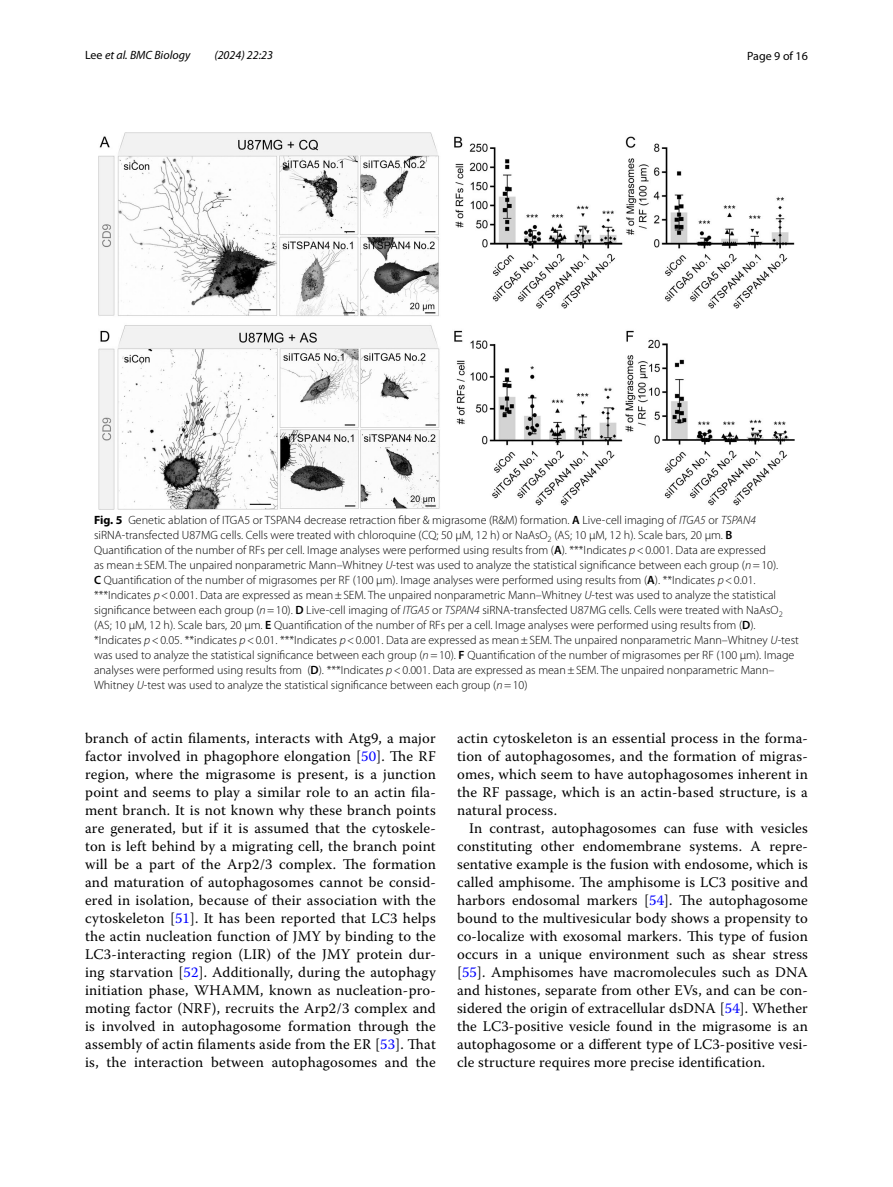
<style>
.page{position:relative;width:893px;height:1187px;background:#fff}
.page>*{position:absolute;margin:0;border:0;box-sizing:border-box;transform-origin:0 0}
.t1{font:14.7px/18px "Warnock Pro";letter-spacing:.015em;color:#000;text-align:justify}
.t2{font:300 12px/15px "Myriad Pro";color:#000}
.t3{font:italic 12px "Myriad Pro";color:#000}
.t4{font:12px "Myriad Pro";color:#000}
.s1{font-style:normal}
.s2{font-weight:700}
.s3{font-weight:600}
.s4{font-style:italic}
.s5{color:#00f}
</style>
<div class="page">
<img style="left:98px;top:133px;width:697px;height:376px">
<p class="t3" style="left:85px;top:48px;width:107px"><span class="s1">Lee</span> et al. BMC Biology</p>
<p class="t3" style="left:214px;top:48px;width:60px">(2024) 22:23</p>
<p class="t4" style="left:747px;top:48px;width:62px">Page 9 of 16</p>
<p class="t2" style="left:94px;top:513px;width:706px"><span class="s2">Fig. 5</span> Genetic ablation of ITGA5 or TSPAN4 decrease retraction fiber &amp; migrasome (R&amp;M) formation. <span class="s3">A</span> Live-cell imaging of <span class="s4">ITGA5</span> or <span class="s4">TSPAN4 </span>siRNA-transfected U87MG cells. Cells were treated with chloroquine (CQ; 50 μM, 12 h) or -NaAsO<sub>2</sub> (AS; 10 μM, 12 h). Scale bars, 20 μm. <span class="s3">B </span>Quantification of the number of RFs per cell. Image analyses were performed using results from (<span class="s3">A</span>). ***Indicates <span class="s4">p</span>&lt;0.001. Data are expressed<br>as mean±SEM. The unpaired nonparametric Mann–Whitney <span class="s4">U</span>-test was used to analyze the statistical significance between each group (<span class="s4">n</span>=10).<br><span class="s3">C</span> Quantification of the number of migrasomes per RF (100 μm). Image analyses were performed using results from (<span class="s3">A</span>). **Indicates <span class="s4">p</span>&lt;0.01. ***Indicates <span class="s4">p</span>&lt;0.001. Data are expressed as mean±SEM. The unpaired nonparametric Mann–Whitney <span class="s4">U</span>-test was used to analyze the statistical significance between each group (<span class="s4">n</span>=10). <span class="s3">D</span> Live-cell imaging of <span class="s4">ITGA5</span> or <span class="s4">TSPAN4</span> siRNA-transfected U87MG cells. Cells were treated with -NaAsO<sub>2 </sub>(AS; 10 μM, 12 h). Scale bars, 20 μm. <span class="s3">E</span> Quantification of the number of RFs per a cell. Image analyses were performed using results from (<span class="s3">D</span>). *Indicates <span class="s4">p</span>&lt;0.05. **indicates <span class="s4">p</span>&lt;0.01. ***Indicates <span class="s4">p</span>&lt;0.001. Data are expressed as mean±SEM. The unpaired nonparametric Mann–Whitney <span class="s4">U</span>-test was used to analyze the statistical significance between each group (<span class="s4">n</span>=10). <span class="s3">F</span> Quantification of the number of migrasomes per RF (100 μm). Image analyses were performed using results from (<span class="s3">D</span>). ***Indicates <span class="s4">p</span>&lt;0.001. Data are expressed as mean±SEM. The unpaired nonparametric Mann– Whitney <span class="s4">U</span>-test was used to analyze the statistical significance between each group (<span class="s4">n</span>=10)</p>
<p class="t1" style="left:85px;top:728px;width:352px">branch of actin filaments, interacts with Atg9, a major factor involved in phagophore elongation [<span class="s5">50</span>]. The RF region, where the migrasome is present, is a junction point and seems to play a similar role to an actin fila&shy;ment branch. It is not known why these branch points are generated, but if it is assumed that the cytoskele&shy;ton is left behind by a migrating cell, the branch point will be a part of the Arp2/3 complex. The formation and maturation of autophagosomes cannot be consid&shy;ered in isolation, because of their association with the cytoskeleton [<span class="s5">51</span>]. It has been reported that LC3 helps the actin nucleation function of JMY by binding to the LC3-interacting region (LIR) of the JMY protein dur&shy;ing starvation [<span class="s5">52</span>]. Additionally, during the autophagy initiation phase, WHAMM, known as nucleation-pro&shy;moting factor (NRF), recruits the Arp2/3 complex and is involved in autophagosome formation through the assembly of actin filaments aside from the ER [<span class="s5">53</span>]. That is, the interaction between autophagosomes and the</p>
<p class="t1" style="left:457px;top:728px;width:352px">actin cytoskeleton is an essential process in the forma&shy;tion of autophagosomes, and the formation of migras&shy;omes, which seem to have autophagosomes inherent in the RF passage, which is an actin-based structure, is a natural process.</p>
<p class="t1" style="left:457px;top:818px;width:352px;text-indent:12px">In contrast, autophagosomes can fuse with vesicles constituting other endomembrane systems. A repre&shy;sentative example is the fusion with endosome, which is called amphisome. The amphisome is LC3 positive and harbors endosomal markers [<span class="s5">54</span>]. The autophagosome bound to the multivesicular body shows a propensity to co-localize with exosomal markers. This type of fusion occurs in a unique environment such as shear stress [<span class="s5">55</span>]. Amphisomes have macromolecules such as DNA and histones, separate from other EVs, and can be con&shy;sidered the origin of extracellular dsDNA [<span class="s5">54</span>]. Whether the LC3-positive vesicle found in the migrasome is an autophagosome or a different type of LC3-positive vesi&shy;cle structure requires more precise identification.</p>
</div>
